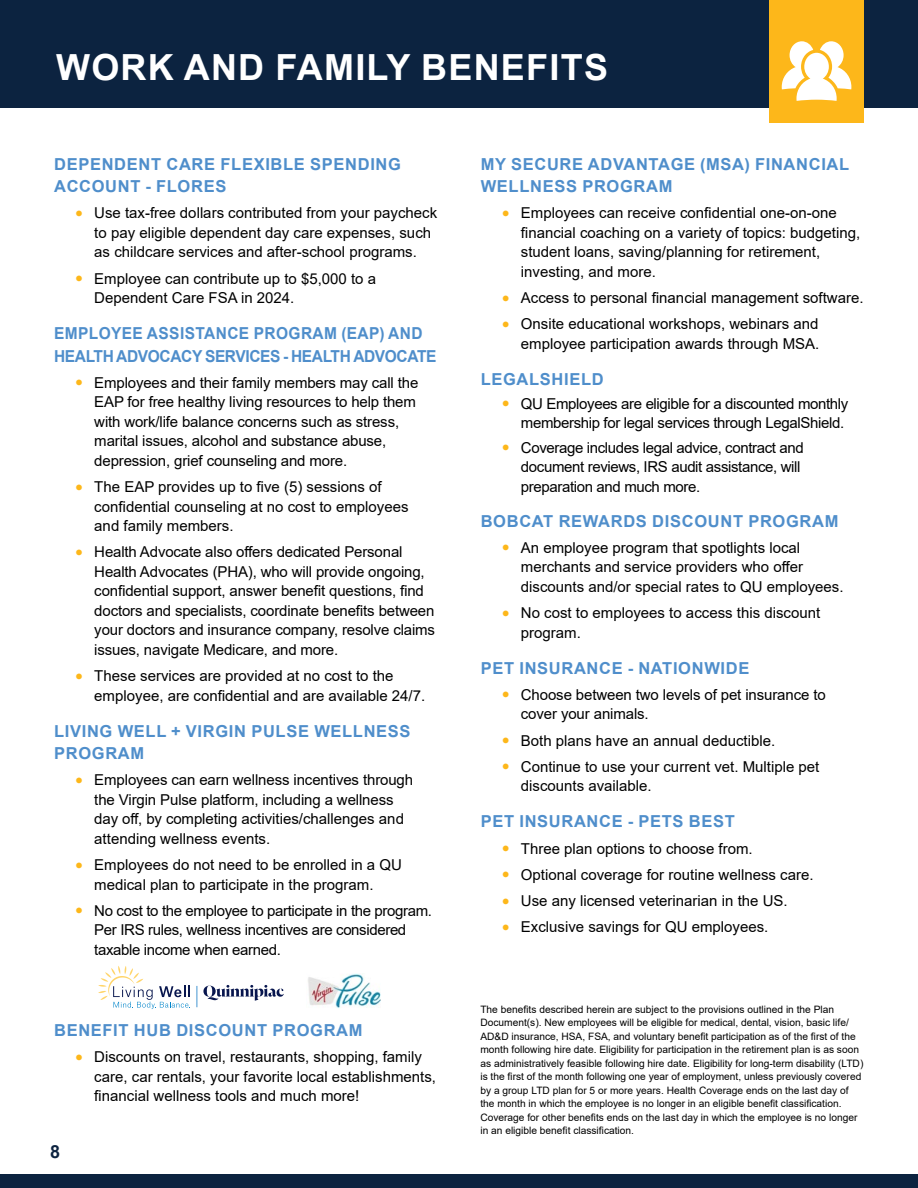
<style>
.page{position:relative;width:918px;height:1188px;background:#fff}
.page>*{position:absolute;margin:0;border:0;box-sizing:border-box;transform-origin:0 0}
.t1{font:700 36px "Arial";letter-spacing:.035em;color:#fff}
.t2{font:700 18px "Arial";color:#0c2340}
.t3{font:700 16.5px/22.5px "Arial";letter-spacing:.04em;color:#4f8ecb}
.t4{font:700 16.5px/22.5px "Arial";letter-spacing:-.025em;color:#4f8ecb;scale:.94 1}
.t5{font:15px/19.5px "Arial";color:#000}
.t6{font:15px/19.5px "Arial";letter-spacing:-.025em;color:#000}
.t7{font:10.2px/13.5px "Arial";color:#000}
.s1{color:#fdb71a}
</style>
<div class="page">
<div style="left:0;top:0;width:918px;height:108px;background:#0c2340"></div>
<div style="left:770px;top:0;width:94px;height:123px;background:#fdb71a"></div>
<svg style="left:98px;top:966px;width:92px;height:43px"></svg>
<svg style="left:197px;top:985px;width:87px;height:22px"></svg>
<img style="left:308px;top:973px;width:73px;height:35px">
<svg style="left:782px;top:41px;width:69px;height:60px"></svg>
<div style="left:0;top:1174px;width:918px;height:14px;background:#0c2340"></div>
<h1 class="t1" style="left:56px;top:42px;width:553px">WORK AND FAMILY BENEFITS</h1>
<p class="t3" style="left:54px;top:153px;width:348px">DEPENDENT CARE FLEXIBLE SPENDING<br>ACCOUNT - FLORES</p>
<p class="t5" style="left:94px;top:203px;width:344px;text-indent:-19px"><span class="s1">●</span> Use tax-free dollars contributed from your paycheck to pay eligible dependent day care expenses, such as childcare services and after-school programs.</p>
<p class="t5" style="left:94px;top:268px;width:283px;text-indent:-19px"><span class="s1">●</span> Employee can contribute up to $5,000 to a<br>Dependent Care FSA in 2024.</p>
<p class="t4" style="left:54px;top:322px;width:408px">EMPLOYEE ASSISTANCE PROGRAM (EAP) AND<br>HEALTH ADVOCACY SERVICES - HEALTH ADVOCATE</p>
<p class="t5" style="left:94px;top:373px;width:326px;text-indent:-19px"><span class="s1">●</span> Employees and their family members may call the EAP for free healthy living resources to help them with work/life balance concerns such as stress, marital issues, alcohol and substance abuse, depression, grief counseling and more.</p>
<p class="t5" style="left:94px;top:477px;width:316px;text-indent:-19px"><span class="s1">●</span> The EAP provides up to five (5) sessions of confidential counseling at no cost to employees and family members.</p>
<p class="t5" style="left:94px;top:542px;width:342px;text-indent:-19px"><span class="s1">●</span> Health Advocate also offers dedicated Personal Health Advocates (PHA), who will provide ongoing, confidential support, answer benefit questions, find doctors and specialists, coordinate benefits between your doctors and insurance company, resolve claims issues, navigate Medicare, and more.</p>
<p class="t5" style="left:94px;top:666px;width:333px;text-indent:-19px"><span class="s1">●</span> These services are provided at no cost to the employee, are confidential and are available 24/7.</p>
<p class="t3" style="left:54px;top:720px;width:358px">LIVING WELL + VIRGIN PULSE WELLNESS<br>PROGRAM</p>
<p class="t5" style="left:94px;top:770px;width:320px;text-indent:-19px"><span class="s1">●</span> Employees can earn wellness incentives through the Virgin Pulse platform, including a wellness day off, by completing activities/challenges and attending wellness events.</p>
<p class="t5" style="left:94px;top:855px;width:309px;text-indent:-19px"><span class="s1">●</span> Employees do not need to be enrolled in a QU medical plan to participate in the program.</p>
<p class="t6" style="left:94px;top:901px;width:339px;text-indent:-19px"><span class="s1">●</span> No cost to the employee to participate in the program.<br>Per IRS rules, wellness incentives are considered taxable income when earned.</p>
<p class="t3" style="left:54px;top:1019px;width:310px">BENEFIT HUB DISCOUNT PROGRAM</p>
<p class="t5" style="left:94px;top:1047px;width:343px;text-indent:-19px"><span class="s1">●</span> Discounts on travel, restaurants, shopping, family care, car rentals, your favorite local establishments, financial wellness tools and much more!</p>
<p class="t2" style="left:50px;top:1139px;width:12px">8</p>
<p class="t3" style="left:481px;top:153px;width:370px">MY SECURE ADVANTAGE (MSA) FINANCIAL<br>WELLNESS PROGRAM</p>
<p class="t5" style="left:521px;top:203px;width:341px;text-indent:-19px"><span class="s1">●</span> Employees can receive confidential one-on-one financial coaching on a variety of topics: budgeting, student loans, saving/planning for retirement, investing, and more.</p>
<p class="t5" style="left:502px;top:288px;width:363px"><span class="s1">●</span> Access to personal financial management software.</p>
<p class="t5" style="left:502px;top:314px;width:319px;text-align:right"><span class="s1">●</span> Onsite educational workshops, webinars and employee participation awards through MSA.</p>
<p class="t3" style="left:481px;top:368px;width:125px">LEGALSHIELD</p>
<p class="t6" style="left:502px;top:393px;width:348px;text-align:right"><span class="s1">●</span> QU Employees are eligible for a discounted monthly membership for legal services through LegalShield.</p>
<p class="t6" style="left:521px;top:438px;width:284px;text-indent:-19px"><span class="s1">●</span> Coverage includes legal advice, contract and document reviews, IRS audit assistance, will preparation and much more.</p>
<p class="t3" style="left:481px;top:510px;width:359px">BOBCAT REWARDS DISCOUNT PROGRAM</p>
<p class="t5" style="left:521px;top:538px;width:324px;text-indent:-19px"><span class="s1">●</span> An employee program that spotlights local merchants and service providers who offer discounts and/or special rates to QU employees.</p>
<p class="t5" style="left:521px;top:603px;width:301px;text-indent:-19px"><span class="s1">●</span> No cost to employees to access this discount program.</p>
<p class="t3" style="left:481px;top:657px;width:270px">PET INSURANCE - NATIONWIDE</p>
<p class="t5" style="left:521px;top:685px;width:306px;text-indent:-19px"><span class="s1">●</span> Choose between two levels of pet insurance to cover your animals.</p>
<p class="t5" style="left:502px;top:731px;width:275px"><span class="s1">●</span> Both plans have an annual deductible.</p>
<p class="t5" style="left:521px;top:757px;width:300px;text-indent:-19px"><span class="s1">●</span> Continue to use your current vet. Multiple pet discounts available.</p>
<p class="t3" style="left:481px;top:811px;width:256px">PET INSURANCE - PETS BEST</p>
<p class="t5" style="left:502px;top:839px;width:252px"><span class="s1">●</span> Three plan options to choose from.</p>
<p class="t5" style="left:502px;top:865px;width:313px"><span class="s1">●</span> Optional coverage for routine wellness care.</p>
<p class="t5" style="left:502px;top:891px;width:287px"><span class="s1">●</span> Use any licensed veterinarian in the US.</p>
<p class="t5" style="left:502px;top:917px;width:268px"><span class="s1">●</span> Exclusive savings for QU employees.</p>
<p class="t7" style="left:480px;top:1002px;width:384px">The benefits described herein are subject to the provisions outlined in the Plan Document(s). New employees will be eligible for medical, dental, vision, basic life/ AD&amp;D insurance, HSA, FSA, and voluntary benefit participation as of the first of the month following hire date. Eligibility for participation in the retirement plan is as soon as administratively feasible following hire date. Eligibility for long-term disability (LTD) is the first of the month following one year of employment, unless previously covered by a group LTD plan for 5 or more years. Health Coverage ends on the last day of the month in which the employee is no longer in an eligible benefit classification.<br>Coverage for other benefits ends on the last day in which the employee is no longer in an eligible benefit classification.</p>
</div>
